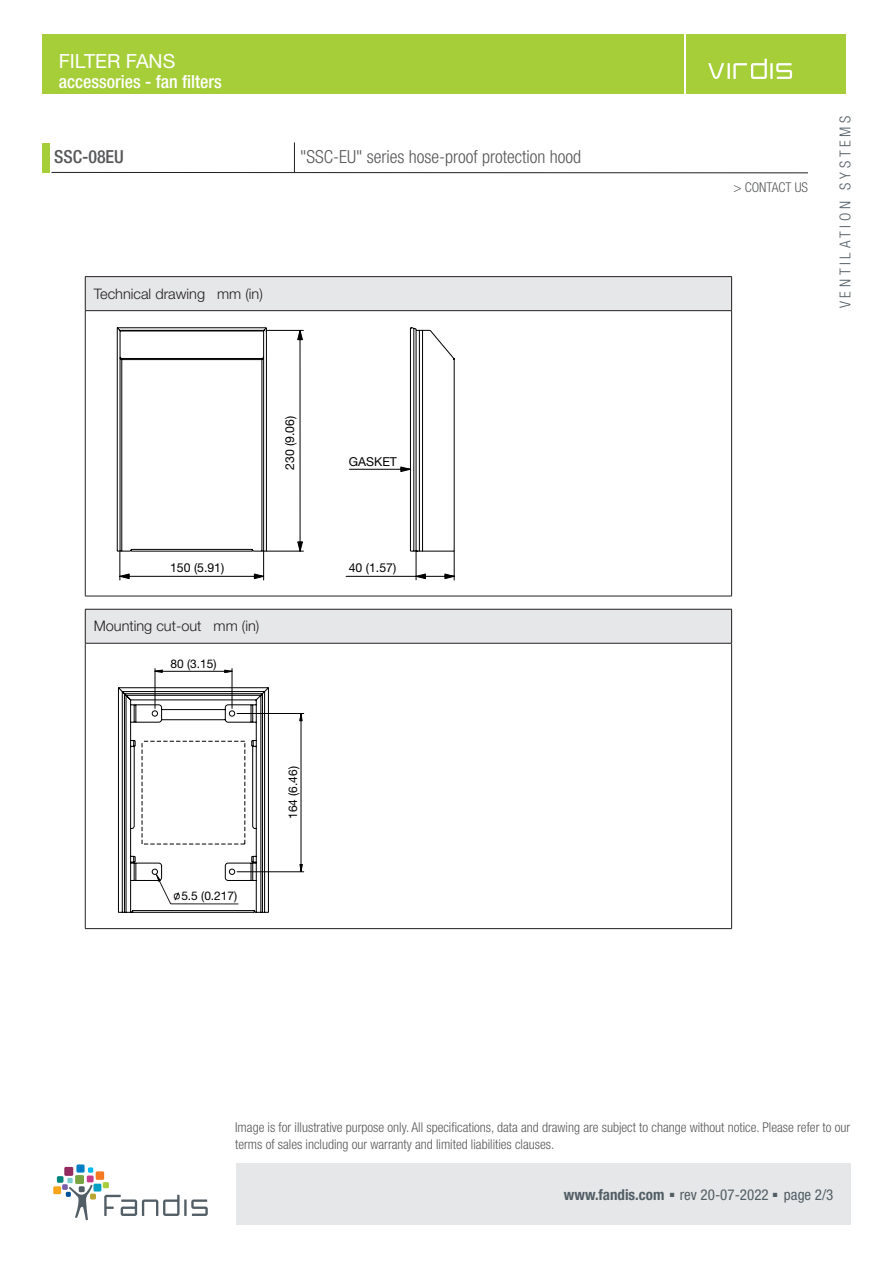
<style>
.page{position:relative;width:893px;height:1263px;background:#fff}
.page>*{position:absolute;margin:0;border:0;box-sizing:border-box;transform-origin:0 0}
.t1{font:19.5px "Helvetica Neue LT Std";color:#fff}
.t2{font:300 condensed 18px "Helvetica Neue LT Std";color:#57585a}
.t3{font:500 condensed 18px "Helvetica Neue LT Std";color:#fff}
.t4{font:500 condensed 18px "Helvetica Neue LT Std";color:#57585a}
.t5{font:condensed 15px "Helvetica Neue LT Std";color:#525e65}
.t6{font:300 condensed 15px "Helvetica Neue LT Std";letter-spacing:.25em;color:#525e65}
.T3Titolo{font:300 14.55px "Helvetica Neue LT Std";color:#231f20}
.t7{font:300 condensed 13.5px/16.5px "Helvetica Neue LT Std";color:#57585a}
.t8{font:12.3px "f 0 0";color:#000}
.t9{font:12px "f 0 0";color:#000}
.s1{font-weight:700}
.s2{font-family:"Arial";font-stretch:normal;font-size:9px}
</style>
<div class="page">
<div style="left:43px;top:35px;width:641px;height:59px;background:#a6ce39"></div>
<div style="left:236px;top:1163px;width:614px;height:62px;background:#e6e7e9"></div>
<div style="left:43px;top:143px;width:7px;height:30px;background:#a6ce39"></div>
<hr style="left:51px;top:172px;width:757px;height:1px;background:#231f20">
<div style="left:687px;top:35px;width:159px;height:59px;background:#a6ce39"></div>
<svg style="left:708px;top:59px;width:59px;height:20px"></svg>
<hr style="left:770px;top:63px;width:3px;height:16px;background:#fff">
<svg style="left:776px;top:63px;width:16px;height:16px"></svg>
<hr style="left:294px;top:142px;width:1px;height:31px;background:#231f20">
<svg style="left:104px;top:1195px;width:104px;height:21px"></svg>
<div style="left:94px;top:1184px;width:7px;height:7px;background:#009fc3"></div>
<div style="left:57px;top:1176px;width:7px;height:7px;background:#00867d"></div>
<div style="left:76px;top:1164px;width:9px;height:8px;background:#007ec5"></div>
<div style="left:96px;top:1171px;width:8px;height:9px;background:#f47921"></div>
<svg style="left:103px;top:1182px;width:6px;height:6px"></svg>
<svg style="left:62px;top:1167px;width:34px;height:53px"></svg>
<div style="left:53px;top:1186px;width:8px;height:8px;background:#f9a51b"></div>
<div style="left:85px;top:277px;width:647px;height:34px;background:#e6e7e9"></div>
<hr style="left:85px;top:276px;width:647px;height:1px;background:#231f20">
<hr style="left:85px;top:277px;width:1px;height:33px;background:#231f20">
<hr style="left:731px;top:277px;width:1px;height:33px;background:#231f20">
<hr style="left:85px;top:310px;width:647px;height:1px;background:#231f20">
<hr style="left:85px;top:311px;width:1px;height:285px;background:#231f20">
<hr style="left:731px;top:311px;width:1px;height:285px;background:#231f20">
<hr style="left:85px;top:596px;width:647px;height:1px;background:#231f20">
<svg style="left:116px;top:327px;width:339px;height:225px"></svg>
<svg style="left:119px;top:330px;width:185px;height:250px"></svg>
<svg style="left:349px;top:466px;width:62px;height:6px"></svg>
<svg style="left:345px;top:551px;width:110px;height:29px"></svg>
<div style="left:85px;top:609px;width:647px;height:34px;background:#e6e7e9"></div>
<hr style="left:85px;top:609px;width:647px;height:1px;background:#231f20">
<hr style="left:85px;top:609px;width:1px;height:34px;background:#231f20">
<hr style="left:731px;top:609px;width:1px;height:34px;background:#231f20">
<hr style="left:85px;top:643px;width:647px;height:1px;background:#231f20">
<hr style="left:85px;top:643px;width:1px;height:285px;background:#231f20">
<hr style="left:731px;top:643px;width:1px;height:285px;background:#231f20">
<hr style="left:85px;top:928px;width:647px;height:1px;background:#231f20">
<hr style="left:155px;top:668px;width:1px;height:40px;background:#000">
<hr style="left:232px;top:668px;width:1px;height:40px;background:#000">
<svg style="left:154px;top:670px;width:79px;height:3px"></svg>
<hr style="left:237px;top:871px;width:67px;height:1px;background:#000">
<hr style="left:237px;top:713px;width:67px;height:1px;background:#000">
<svg style="left:299px;top:714px;width:4px;height:158px"></svg>
<svg style="left:117px;top:686px;width:153px;height:227px"></svg>
<h1 class="t1" style="left:59px;top:49px;width:118px">FILTER FANS</h1>
<h2 class="t3" style="left:59px;top:71px;width:164px">accessories - fan filters</h2>
<h2 class="t4" style="left:54px;top:146px;width:71px">SSC-08EU</h2>
<h2 class="t2" style="left:300px;top:147px;width:282px">"SSC-EU" series hose-proof protection hood</h2>
<p class="T3Titolo" style="left:94px;top:285px;width:171px">Technical drawing mm (in)</p>
<p class="t8" style="left:285px;top:470px;width:56px;rotate:-90deg">230 (9.06)</p>
<p class="t8" style="left:170px;top:563px;width:56px">150 (5.91)</p>
<p class="T3Titolo" style="left:94px;top:617px;width:167px">Mounting cut-out mm (in)</p>
<p class="t9" style="left:171px;top:659px;width:48px">80 (3.15)</p>
<p class="t9" style="left:181px;top:891px;width:57px">5.5 (0.217)</p>
<p class="t9" style="left:288px;top:819px;width:54px;rotate:-90deg">164 (6.46)</p>
<p class="t8" style="left:349px;top:457px;width:50px">GASKET</p>
<p class="t8" style="left:349px;top:563px;width:49px">40 (1.57)</p>
<p class="t7" style="left:733px;top:179px;width:76px">&gt; CONTACT US</p>
<p class="t6" style="left:836px;top:308px;width:194px;rotate:-90deg">VENTILATION SYSTEMS</p>
<p class="t7" style="left:235px;top:1119px;width:617px">Image is for illustrative purpose only. All specifications, data and drawing are subject to change without notice. Please refer to our terms of sales including our warranty and limited liabilities clauses.</p>
<p class="t5" style="left:564px;top:1186px;width:271px"><span class="s1">www.fandis.com</span> <span class="s2">■</span> rev 20-07-2022 <span class="s2">■</span> page 2/3</p>
</div>
